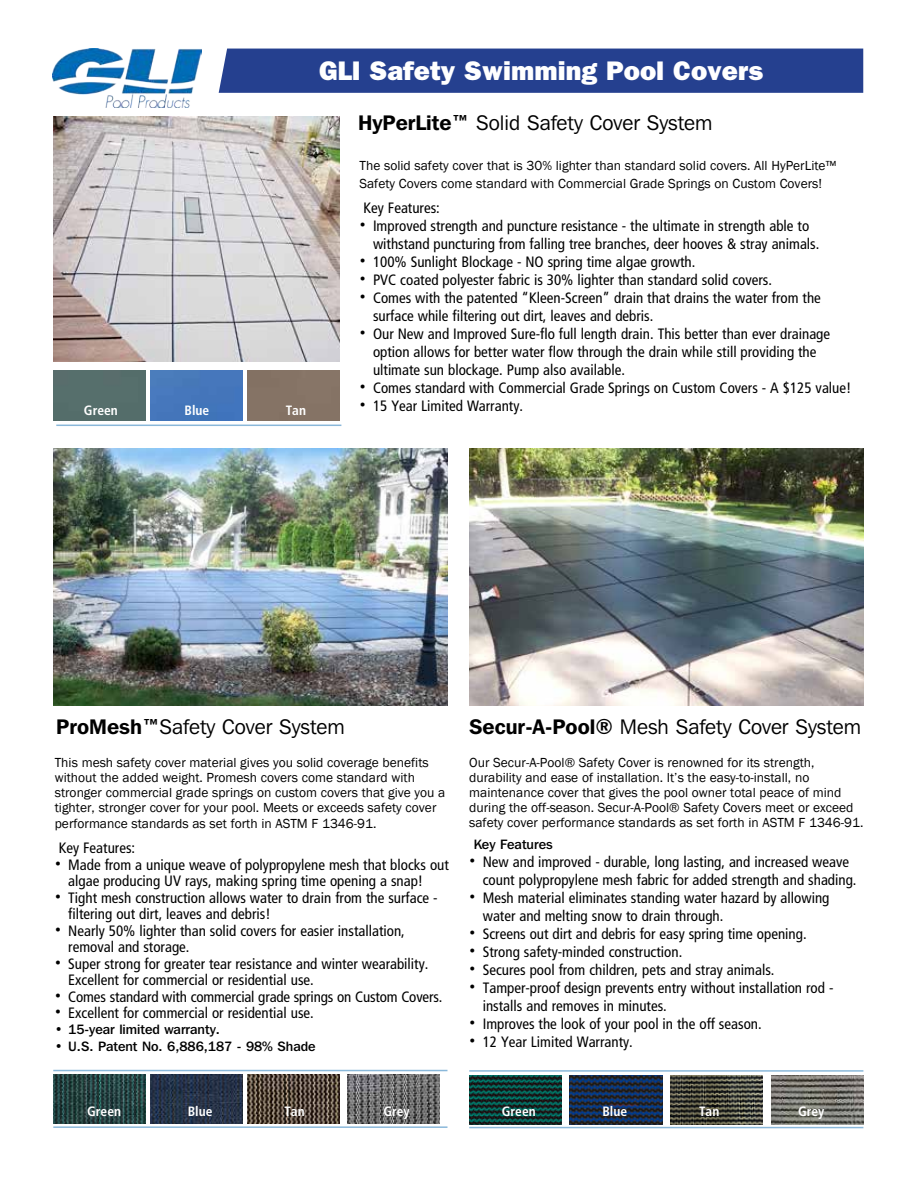
<style>
.page{position:relative;width:918px;height:1188px;background:#fff}
.page>*{position:absolute;margin:0;border:0;box-sizing:border-box;transform-origin:0 0}
.t1{font:800 27px "Franklin Gothic";color:#fff}
.t2{font:21px "Franklin Gothic IT Cby BT";color:#000}
.t3{font:condensed 15px/18px "Frutiger";color:#000}
.t4{font:13.5px/15.3px "Franklin Gothic";color:#000}
.t5{font:500 13.5px "Franklin Gothic IT Cby BT";color:#000}
.t6{font:700 condensed 13.5px "Frutiger";color:#fff}
.s1{font-weight:600}
.s2{font-family:"Helvetica";font-stretch:normal;font-size:18px}
</style>
<div class="page">
<div style="left:219px;top:49px;width:644px;height:44px;background:#25408f"></div>
<img style="left:53px;top:117px;width:287px;height:245px">
<img style="left:53px;top:448px;width:395px;height:258px">
<div style="left:248px;top:370px;width:92px;height:50px;background:#857365"></div>
<img style="left:151px;top:1074px;width:92px;height:49px">
<img style="left:53px;top:1074px;width:93px;height:49px">
<img style="left:248px;top:1074px;width:92px;height:49px">
<img style="left:670px;top:1075px;width:93px;height:49px">
<div style="left:53px;top:370px;width:93px;height:50px;background:#566f6c"></div>
<div style="left:151px;top:370px;width:92px;height:50px;background:#4677bc"></div>
<img style="left:347px;top:1074px;width:92px;height:49px">
<img style="left:771px;top:1075px;width:92px;height:49px">
<hr style="left:56px;top:425px;width:285px;height:1px;background:#8ab8da">
<hr style="left:53px;top:1070px;width:394px;height:1px;background:#8ab8da">
<hr style="left:53px;top:1126px;width:394px;height:2px;background:#8ab8da">
<img style="left:469px;top:448px;width:394px;height:258px">
<img style="left:570px;top:1075px;width:92px;height:49px">
<img style="left:469px;top:1075px;width:92px;height:49px">
<hr style="left:469px;top:1070px;width:394px;height:2px;background:#8ab8da">
<hr style="left:469px;top:1127px;width:394px;height:1px;background:#8ab8da">
<img style="left:53px;top:48px;width:149px;height:60px">
<p class="t6" style="left:84px;top:402px;width:36px">Green</p>
<p class="t6" style="left:185px;top:402px;width:26px">Blue</p>
<p class="t6" style="left:286px;top:402px;width:22px">Tan</p>
<h1 class="t1" style="left:319px;top:55px;width:445px">GLI Safety Swimming Pool Covers</h1>
<h2 class="t2" style="left:358px;top:110px;width:356px"><span class="s1">HyPerLite™</span> Solid Safety Cover System</h2>
<p class="t4" style="left:360px;top:157px;width:478px;line-height:18px">The solid safety cover that is 30% lighter than standard solid covers. All HyPerLite™<br>Safety Covers come standard with Commercial Grade Springs on Custom Covers!</p>
<p class="t3" style="left:363px;top:199px;width:78px">Key Features:</p>
<p class="t3" style="left:373px;top:217px;width:448px;text-indent:-14px"><span class="s2">•</span> Improved strength and puncture resistance - the ultimate in strength able to withstand puncturing from falling tree branches, deer hooves &amp; stray animals.</p>
<p class="t3" style="left:360px;top:253px;width:337px"><span class="s2">•</span> 100% Sunlight Blockage - NO spring time algae growth.</p>
<p class="t3" style="left:360px;top:271px;width:414px"><span class="s2">•</span> PVC coated polyester fabric is 30% lighter than standard solid covers.</p>
<p class="t3" style="left:373px;top:289px;width:449px;text-indent:-14px"><span class="s2">•</span> Comes with the patented “Kleen-Screen” drain that drains the water from the surface while filtering out dirt, leaves and debris.</p>
<p class="t3" style="left:373px;top:325px;width:459px;text-indent:-14px"><span class="s2">•</span> Our New and Improved Sure-flo full length drain. This better than ever drainage option allows for better water flow through the drain while still providing the ultimate sun blockage. Pump also available.</p>
<p class="t3" style="left:360px;top:379px;width:493px"><span class="s2">•</span> Comes standard with Commercial Grade Springs on Custom Covers - A $125 value!</p>
<p class="t3" style="left:360px;top:397px;width:165px"><span class="s2">•</span> 15 Year Limited Warranty.</p>
<h2 class="t2" style="left:56px;top:713px;width:290px"><span class="s1">ProMesh™</span>Safety Cover System</h2>
<h2 class="t2" style="left:469px;top:713px;width:394px"><span class="s1">Secur-A-Pool®</span> Mesh Safety Cover System</h2>
<p class="t4" style="left:469px;top:756px;width:396px">Our Secur-A-Pool® Safety Cover is renowned for its strength, durability and ease of installation. It’s the easy-to-install, no maintenance cover that gives the pool owner total peace of mind during the off-season. Secur-A-Pool® Safety Covers meet or exceed safety cover performance standards as set forth in ASTM F 1346-91.</p>
<p class="t5" style="left:474px;top:836px;width:81px">Key Features</p>
<p class="t3" style="left:483px;top:853px;width:375px;text-indent:-14px"><span class="s2">•</span> New and improved - durable, long lasting, and increased weave count polypropylene mesh fabric for added strength and shading.</p>
<p class="t3" style="left:483px;top:889px;width:348px;text-indent:-14px"><span class="s2">•</span> Mesh material eliminates standing water hazard by allowing water and melting snow to drain through.</p>
<p class="t3" style="left:469px;top:925px;width:339px"><span class="s2">•</span> Screens out dirt and debris for easy spring time opening.</p>
<p class="t3" style="left:469px;top:943px;width:215px"><span class="s2">•</span> Strong safety-minded construction.</p>
<p class="t3" style="left:469px;top:961px;width:307px"><span class="s2">•</span> Secures pool from children, pets and stray animals.</p>
<p class="t3" style="left:483px;top:979px;width:352px;text-indent:-14px"><span class="s2">•</span> Tamper-proof design prevents entry without installation rod - installs and removes in minutes.</p>
<p class="t3" style="left:469px;top:1015px;width:294px"><span class="s2">•</span> Improves the look of your pool in the off season.</p>
<p class="t3" style="left:469px;top:1033px;width:165px"><span class="s2">•</span> 12 Year Limited Warranty.</p>
<p class="t4" style="left:55px;top:755px;width:392px">This mesh safety cover material gives you solid coverage benefits without the added weight. Promesh covers come standard with stronger commercial grade springs on custom covers that give you a tighter, stronger cover for your pool. Meets or exceeds safety cover performance standards as set forth in ASTM F 1346-91.</p>
<p class="t3" style="left:59px;top:839px;width:78px">Key Features:</p>
<p class="t3" style="left:68px;top:856px;width:382px;line-height:16.5px;text-indent:-14px"><span class="s2">•</span> Made from a unique weave of polypropylene mesh that blocks out algae producing UV rays, making spring time opening a snap!</p>
<p class="t3" style="left:68px;top:889px;width:371px;line-height:16.5px;text-indent:-14px"><span class="s2">•</span> Tight mesh construction allows water to drain from the surface - filtering out dirt, leaves and debris!</p>
<p class="t3" style="left:68px;top:922px;width:338px;line-height:16.5px;text-indent:-14px"><span class="s2">•</span> Nearly 50% lighter than solid covers for easier installation, removal and storage.</p>
<p class="t3" style="left:68px;top:955px;width:362px;line-height:16.5px;text-indent:-14px"><span class="s2">•</span> Super strong for greater tear resistance and winter wearability.<br>Excellent for commercial or residential use.</p>
<p class="t3" style="left:55px;top:988px;width:389px"><span class="s2">•</span> Comes standard with commercial grade springs on Custom Covers.</p>
<p class="t3" style="left:55px;top:1004px;width:261px"><span class="s2">•</span> Excellent for commercial or residential use.</p>
<p class="t5" style="left:55px;top:1021px;width:167px">• 15-year limited warranty.</p>
<p class="t5" style="left:55px;top:1037px;width:262px">• U.S. Patent No. 6,886,187 - 98% Shade</p>
<p class="t6" style="left:87px;top:1103px;width:36px">Green</p>
<p class="t6" style="left:188px;top:1103px;width:26px">Blue</p>
<p class="t6" style="left:284px;top:1103px;width:22px">Tan</p>
<p class="t6" style="left:383px;top:1103px;width:28px">Grey</p>
<p class="t6" style="left:502px;top:1103px;width:36px">Green</p>
<p class="t6" style="left:602px;top:1103px;width:26px">Blue</p>
<p class="t6" style="left:699px;top:1103px;width:22px">Tan</p>
<p class="t6" style="left:798px;top:1103px;width:28px">Grey</p>
</div>
